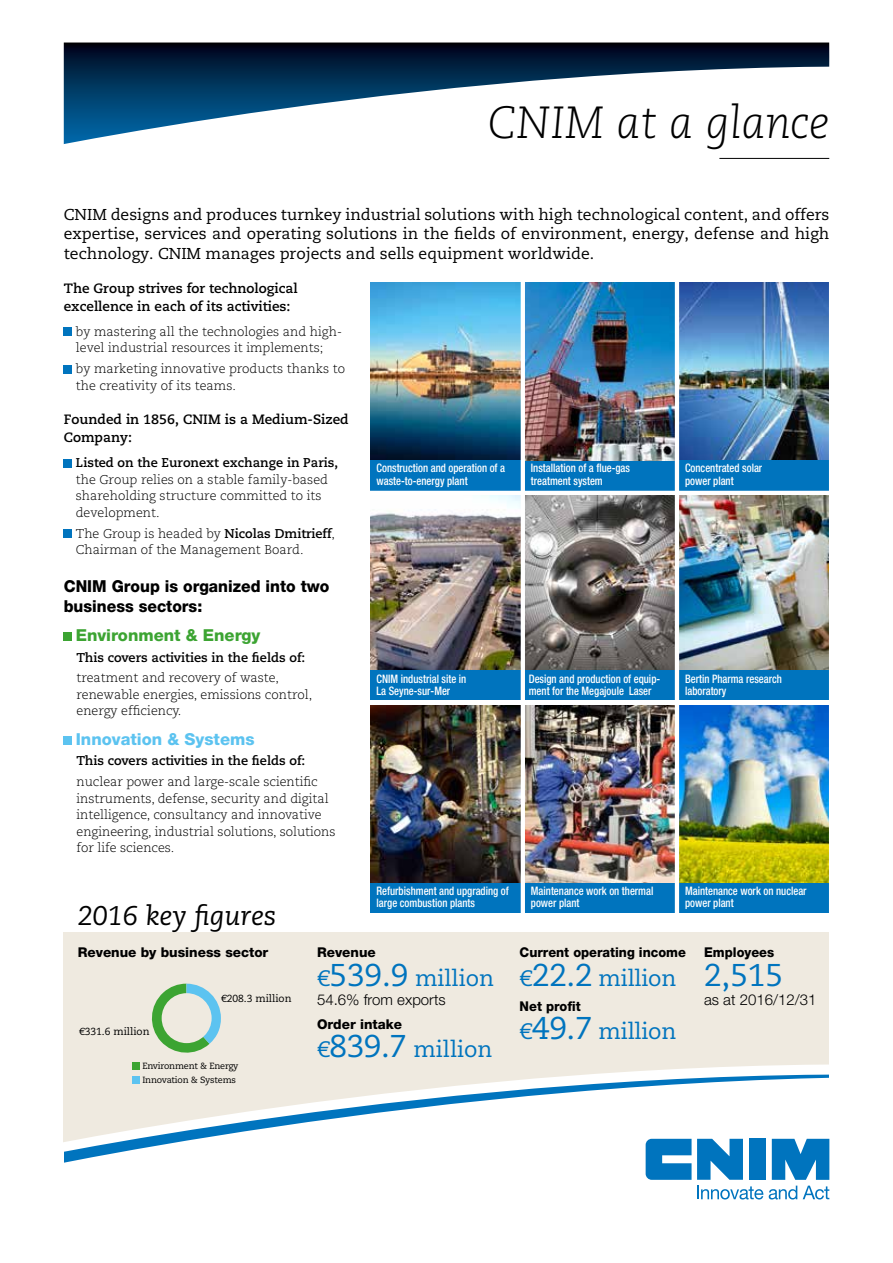
<style>
.page{position:relative;width:893px;height:1263px;background:#fff}
.page>*{position:absolute;margin:0;border:0;box-sizing:border-box;transform-origin:0 0}
.t1{font:italic 300 45px "Caecilia LT Std";color:#000}
.t2{font:31.5px "Caecilia LT Std";color:#0074be}
.t3{font:italic 27px "Caecilia LT Std";color:#000}
.t4{font:22.5px "Caecilia LT Std";letter-spacing:-.005em;color:#0074be}
.t5{font:800 16.5px/19.5px "Helvetica Neue LT Std";color:#000;scale:.95 1}
.t6{font:800 16.5px "Helvetica Neue LT Std";color:#3ca432}
.t7{font:800 16.5px "Helvetica Neue LT Std";color:#5cc3f0}
.t8{font:15.75px/19.5px "Caecilia LT Std";color:#000;text-align:justify}
.t9{font:300 15px "Helvetica Neue LT Std";color:#000}
.t10{font:700 13.5px/18px "Caecilia LT Std";color:#000}
.t11{font:800 13.5px "Helvetica Neue LT Std";color:#000}
.t12{font:800 13.5px "Helvetica Neue LT Std";color:#000;scale:.95 1}
.t13{font:300 12.75px/16.5px "Caecilia LT Std";color:#000}
.t14{font:700 12.75px "Caecilia LT Std";color:#000}
.t15{font:500 condensed 11.7px/12.3px "Helvetica Neue LT Std";color:#fff;scale:.91 1}
.t16{font:10.35px "Caecilia LT Std";color:#000}
.t17{font:9px/13.8px "Caecilia LT Std";letter-spacing:-.02em;color:#000}
.s1{font-weight:700}
.s2{font-size:31.5px}
</style>
<div class="page">
<div style="left:64px;top:932px;width:765px;height:261px;background:#efeae0"></div>
<svg style="left:151px;top:984px;width:70px;height:69px"></svg>
<div style="left:162px;top:993px;width:50px;height:50px;background:#efeae0;border-radius:50%"></div>
<div style="left:371px;top:882px;width:462px;height:31px;background:#0074be"></div>
<div style="left:371px;top:460px;width:459px;height:30px;background:#0074be"></div>
<svg style="left:64px;top:43px;width:765px;height:16px;background:#000920"></svg>
<svg style="left:63px;top:59px;width:767px;height:14px;background:#122f4c"></svg>
<svg style="left:63px;top:73px;width:767px;height:86px"></svg>
<div style="left:64px;top:328px;width:8px;height:8px;background:#0074be"></div>
<div style="left:64px;top:365px;width:8px;height:8px;background:#0074be"></div>
<div style="left:64px;top:459px;width:8px;height:8px;background:#0074be"></div>
<div style="left:64px;top:529px;width:8px;height:8px;background:#0074be"></div>
<div style="left:64px;top:633px;width:8px;height:8px;background:#3ca432"></div>
<div style="left:64px;top:736px;width:8px;height:9px;background:#5cc3f0"></div>
<hr style="left:719px;top:158px;width:110px;height:1px;background:#000">
<svg style="left:63px;top:1066px;width:766px;height:11px"></svg>
<svg style="left:63px;top:1077px;width:767px;height:123px;fill:#fff"></svg>
<div style="left:0;top:1146px;width:64px;height:49px;background:#fff"></div>
<div style="left:829px;top:1034px;width:64px;height:63px;background:#fff"></div>
<img style="left:371px;top:283px;width:150px;height:177px">
<img style="left:525px;top:283px;width:150px;height:177px">
<img style="left:679px;top:283px;width:150px;height:177px">
<div style="left:371px;top:670px;width:460px;height:30px;background:#0074be"></div>
<img style="left:679px;top:495px;width:150px;height:175px">
<img style="left:525px;top:705px;width:150px;height:177px">
<img style="left:679px;top:705px;width:150px;height:177px">
<hr style="left:829px;top:261px;width:4px;height:672px;background:#fff">
<div style="left:749px;top:1139px;width:17px;height:41px;background:#0074be"></div>
<svg style="left:646px;top:1139px;width:117px;height:60px"></svg>
<svg style="left:769px;top:1139px;width:60px;height:60px;background:#5da6d5"></svg>
<img style="left:371px;top:495px;width:150px;height:175px">
<img style="left:525px;top:495px;width:150px;height:175px">
<img style="left:371px;top:705px;width:150px;height:177px">
<hr style="left:521px;top:264px;width:4px;height:664px;background:#fff">
<hr style="left:675px;top:264px;width:4px;height:664px;background:#fff">
<h1 class="t1" style="left:487px;top:97px;width:343px">CNIM at a glance</h1>
<p class="t8" style="left:64px;top:205px;width:767px">CNIM designs and produces turnkey industrial solutions with high technological content, and offers expertise, services and operating solutions in the fields of environment, energy, defense and high technology. CNIM manages projects and sells equipment worldwide.</p>
<p class="t10" style="left:64px;top:279px;width:236px">The Group strives for technological excellence in each of its activities:</p>
<p class="t13" style="left:76px;top:324px;width:268px">by mastering all the technologies and high&shy;level industrial resources it implements;</p>
<p class="t13" style="left:76px;top:361px;width:271px">by marketing innovative products thanks to the creativity of its teams.</p>
<p class="t10" style="left:64px;top:411px;width:286px">Founded in 1856, CNIM is a Medium-Sized<br>Company:</p>
<p class="t14" style="left:76px;top:455px;width:264px">Listed on the Euronext exchange in Paris,</p>
<p class="t13" style="left:76px;top:471px;width:254px">the Group relies on a stable family-based shareholding structure committed to its development.</p>
<p class="t13" style="left:76px;top:525px;width:261px">The Group is headed by <span class="s1">Nicolas Dmitrieff</span>,<br>Chairman of the Management Board.</p>
<p class="t5" style="left:64px;top:576px;width:281px">CNIM Group is organized into two business sectors:</p>
<p class="t6" style="left:76px;top:625px;width:186px">Environment &amp; Energy</p>
<p class="t14" style="left:77px;top:650px;width:230px">This covers activities in the fields of:</p>
<p class="t13" style="left:77px;top:670px;width:237px">treatment and recovery of waste, renewable energies, emissions control, energy efficiency.</p>
<p class="t7" style="left:76px;top:729px;width:180px">Innovation &amp; Systems</p>
<p class="t14" style="left:77px;top:753px;width:230px">This covers activities in the fields of:</p>
<p class="t13" style="left:77px;top:774px;width:261px">nuclear power and large-scale scientific instruments, defense, security and digital intelligence, consultancy and innovative engineering, industrial solutions, solutions for life sciences.</p>
<p class="t15" style="left:377px;top:462px;width:143px">Construction and operation of a waste-to-energy plant</p>
<p class="t15" style="left:531px;top:462px;width:110px">Installation of a flue-gas treatment system</p>
<p class="t15" style="left:685px;top:462px;width:86px">Concentrated solar power plant</p>
<p class="t15" style="left:377px;top:672px;width:100px">CNIM industrial site in<br>La Seyne-sur-Mer</p>
<p class="t15" style="left:529px;top:672px;width:146px">Design and production of equip&shy;ment for the Megajoule Laser</p>
<p class="t15" style="left:685px;top:672px;width:108px">Bertin Pharma research laboratory</p>
<h3 class="t3" style="left:78px;top:901px;width:200px">2016 key figures</h3>
<p class="t11" style="left:78px;top:944px;width:192px">Revenue by business sector</p>
<p class="t16" style="left:221px;top:992px;width:72px">€208.3 million</p>
<p class="t16" style="left:79px;top:1025px;width:72px">€331.6 million</p>
<p class="t17" style="left:142px;top:1059px;width:98px">Environment &amp; Energy<br>Innovation &amp; Systems</p>
<p class="t15" style="left:377px;top:884px;width:147px">Refurbishment and upgrading of large combustion plants</p>
<p class="t15" style="left:531px;top:884px;width:136px">Maintenance work on thermal power plant</p>
<p class="t15" style="left:685px;top:884px;width:135px">Maintenance work on nuclear power plant</p>
<p class="t12" style="left:704px;top:944px;width:75px">Employees</p>
<h2 class="t2" style="left:704px;top:956px;width:80px">2,515</h2>
<p class="t9" style="left:704px;top:990px;width:114px">as at 2016/12/31</p>
<p class="t12" style="left:520px;top:944px;width:177px">Current operating income</p>
<h3 class="t4" style="left:520px;top:965px;width:158px">€<span class="s2">22.2</span> million</h3>
<p class="t12" style="left:520px;top:998px;width:66px">Net profit</p>
<h3 class="t4" style="left:520px;top:1019px;width:158px">€<span class="s2">49.7</span> million</h3>
<p class="t11" style="left:317px;top:944px;width:60px">Revenue</p>
<h3 class="t4" style="left:317px;top:965px;width:179px">€<span class="s2">539.9</span> million</h3>
<p class="t9" style="left:317px;top:990px;width:130px">54.6% from exports</p>
<p class="t11" style="left:317px;top:1016px;width:87px">Order intake</p>
<h3 class="t4" style="left:317px;top:1037px;width:177px">€<span class="s2">839.7</span> million</h3>
</div>
